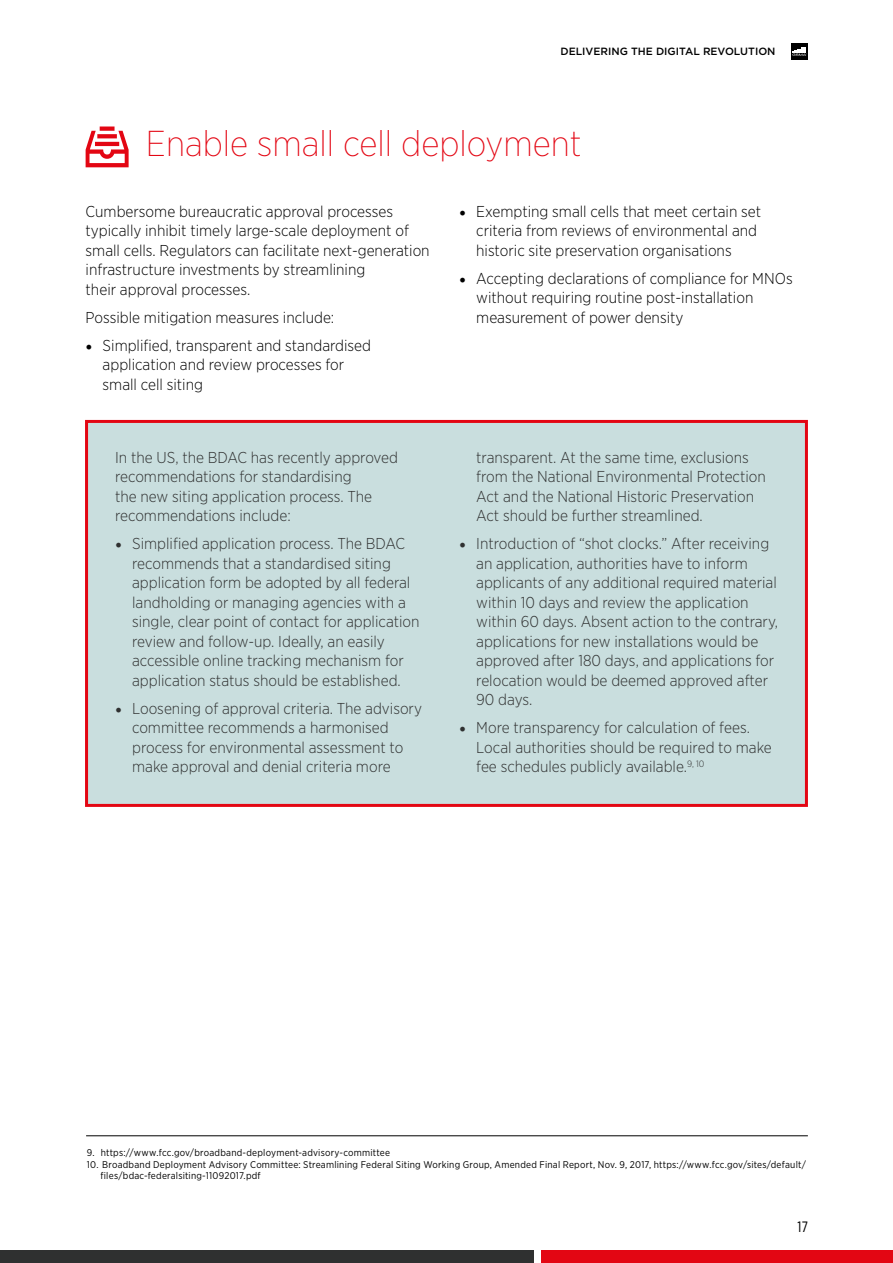
<style>
.page{position:relative;width:893px;height:1263px;background:#fff}
.page>*{position:absolute;margin:0;border:0;box-sizing:border-box;transform-origin:0 0}
.t1{font:200 36px "Gotham Narrow";color:#e30613}
.t2{font:300 15.75px/19.5px "Gotham Narrow";color:#2f3030}
.t3{font:300 15.75px/19.5px "Gotham Narrow";color:#000}
.t4{font:15px "Gotham X Narrow";color:#000}
.t5{font:500 10.5px "Gotham";color:#000}
.t6{font:9.75px/11.7px "Gotham Narrow";letter-spacing:.02em;color:#000}
.s1{font-family:"Minion Pro";font-weight:400;font-size:18px}
</style>
<div class="page">
<div style="left:791px;top:43px;width:17px;height:17px;background:#000"></div>
<svg style="left:792px;top:47px;width:15px;height:9px"></svg>
<div style="left:0;top:1250px;width:534px;height:13px;background:#2f3030"></div>
<div style="left:541px;top:1250px;width:352px;height:13px;background:#e30613"></div>
<hr style="left:86px;top:1135px;width:722px;height:1px;background:#000">
<div style="left:85px;top:420px;width:723px;height:387px;background:#c9dede;border:3px solid #e30613"></div>
<svg style="left:86px;top:126px;width:43px;height:41px"></svg>
<p class="t5" style="left:561px;top:45px;width:217px">DELIVERING THE DIGITAL REVOLUTION</p>
<h1 class="t1" style="left:146px;top:122px;width:437px">Enable small cell deployment</h1>
<p class="t3" style="left:86px;top:201px;width:346px">Cumbersome bureaucratic approval processes typically inhibit timely large-scale deployment of small cells. Regulators can facilitate next-generation infrastructure investments by streamlining<br>their approval processes.</p>
<p class="t3" style="left:86px;top:307px;width:250px">Possible mitigation measures include:</p>
<p class="t3" style="left:103px;top:335px;width:270px;text-indent:-17px"><span class="s1">•</span> Simplified, transparent and standardised application and review processes for small cell siting</p>
<p class="t2" style="left:115px;top:447px;width:284px">In the US, the BDAC has recently approved recommendations for standardising<br>the new siting application process. The recommendations include:</p>
<p class="t2" style="left:132px;top:533px;width:289px;text-indent:-17px"><span class="s1">•</span> Simplified application process. The BDAC recommends that a standardised siting application form be adopted by all federal landholding or managing agencies with a single, clear point of contact for application review and follow-up. Ideally, an easily accessible online tracking mechanism for application status should be established.</p>
<p class="t2" style="left:132px;top:698px;width:291px;text-indent:-17px"><span class="s1">•</span> Loosening of approval criteria. The advisory committee recommends a harmonised process for environmental assessment to make approval and denial criteria more</p>
<p class="t3" style="left:476px;top:201px;width:286px;text-indent:-17px"><span class="s1">•</span> Exempting small cells that meet certain set criteria from reviews of environmental and historic site preservation organisations</p>
<p class="t3" style="left:476px;top:268px;width:318px;text-indent:-17px"><span class="s1">•</span> Accepting declarations of compliance for MNOs without requiring routine post-installation measurement of power density</p>
<p class="t2" style="left:476px;top:447px;width:291px">transparent. At the same time, exclusions from the National Environmental Protection Act and the National Historic Preservation Act should be further streamlined.</p>
<p class="t2" style="left:476px;top:533px;width:303px;text-indent:-17px"><span class="s1">•</span> Introduction of “shot clocks.” After receiving an application, authorities have to inform applicants of any additional required material within 10 days and review the application within 60 days. Absent action to the contrary, applications for new installations would be approved after 180 days, and applications for relocation would be deemed approved after 90 days.</p>
<p class="t2" style="left:476px;top:717px;width:297px;text-indent:-17px"><span class="s1">•</span> More transparency for calculation of fees.<br>Local authorities should be required to make fee schedules publicly available.<sup>9,</sup> <sup>10</sup></p>
<p class="t6" style="left:87px;top:1146px;width:305px">9. https://www.fcc.gov/broadband-deployment-advisory-committee</p>
<p class="t6" style="left:101px;top:1158px;width:707px;text-indent:-14px">10. Broadband Deployment Advisory Committee: Streamlining Federal Siting Working Group, Amended Final Report, Nov. 9, 2017, https://www.fcc.gov/sites/default/ files/bdac-federalsiting-11092017.pdf</p>
<p class="t4" style="left:798px;top:1218px;width:12px">17</p>
</div>
